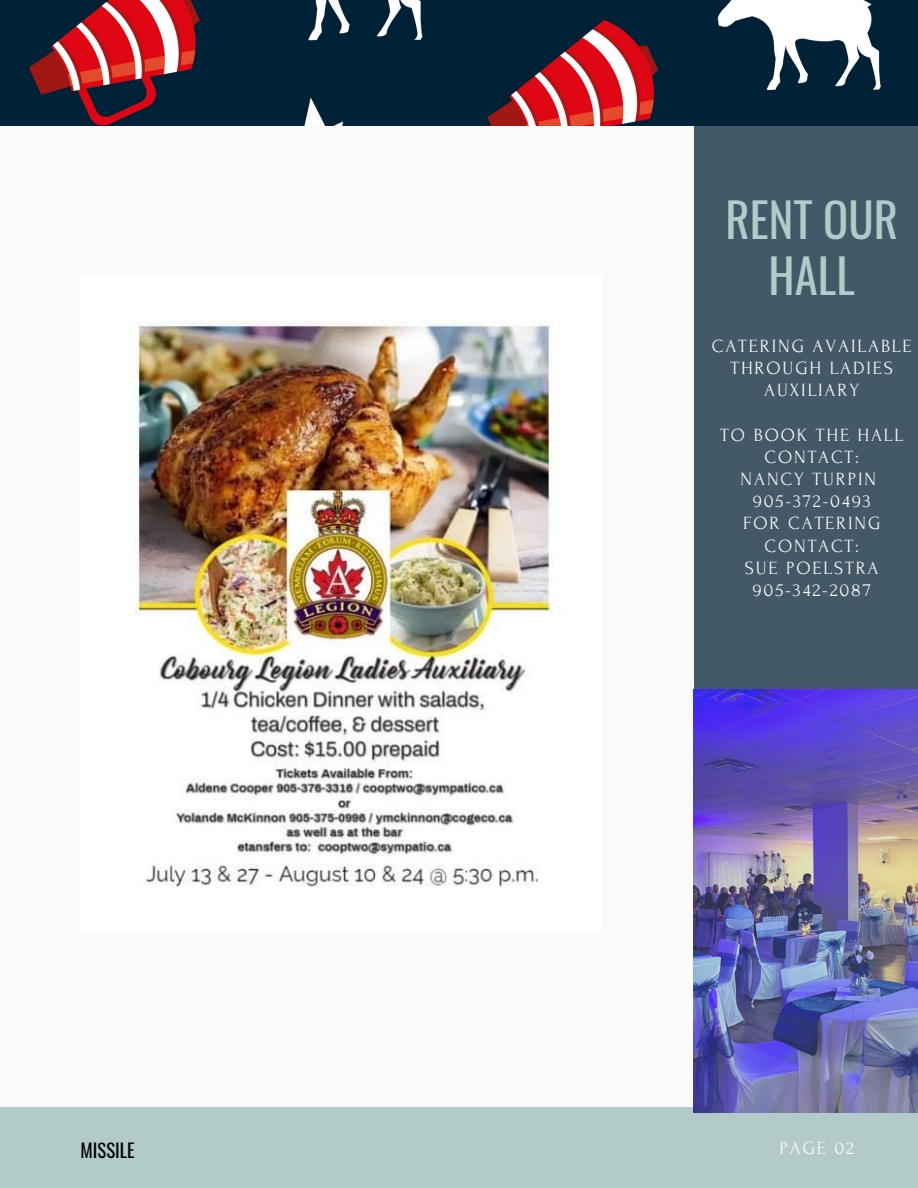
<style>
.page{position:relative;width:918px;height:1188px;background:#fafafa}
.page>*{position:absolute;margin:0;border:0;box-sizing:border-box;transform-origin:0 0}
.t1{font:46.65px/55.2px "Oswald";color:#b2cbc9;text-align:center}
.t2{font:18.75px "Oswald";color:#000}
.t3{font:18.6px/22.2px "Forum";letter-spacing:.1em;color:#fafafa;text-align:center}
</style>
<div class="page">
<div style="left:694px;top:110px;width:224px;height:585px;background:#435967"></div>
<div style="left:0;top:1107px;width:918px;height:81px;background:#b2cbc9"></div>
<img style="left:694px;top:689px;width:224px;height:423px">
<img style="left:0;top:0;width:918px;height:126px">
<img style="left:135px;top:321px;width:418px;height:566px">
<p class="t1" style="left:725px;top:191px;width:174px">RENT OUR<br>HALL</p>
<p class="t3" style="left:712px;top:335px;width:201px">CATERING AVAILABLE<br>THROUGH LADIES<br>AUXILIARY</p>
<p class="t3" style="left:720px;top:424px;width:184px">TO BOOK THE HALL<br>CONTACT:</p>
<p class="t3" style="left:741px;top:468px;width:137px">NANCY TURPIN</p>
<p class="t3" style="left:753px;top:490px;width:119px">905-372-0493</p>
<p class="t3" style="left:743px;top:513px;width:139px">FOR CATERING<br>CONTACT:</p>
<p class="t3" style="left:745px;top:557px;width:135px">SUE POELSTRA</p>
<p class="t3" style="left:753px;top:579px;width:120px">905-342-2087</p>
<p class="t2" style="left:81px;top:1136px;width:56px">MISSILE</p>
<p class="t3" style="left:780px;top:1137px;width:76px">PAGE 02</p>
</div>
